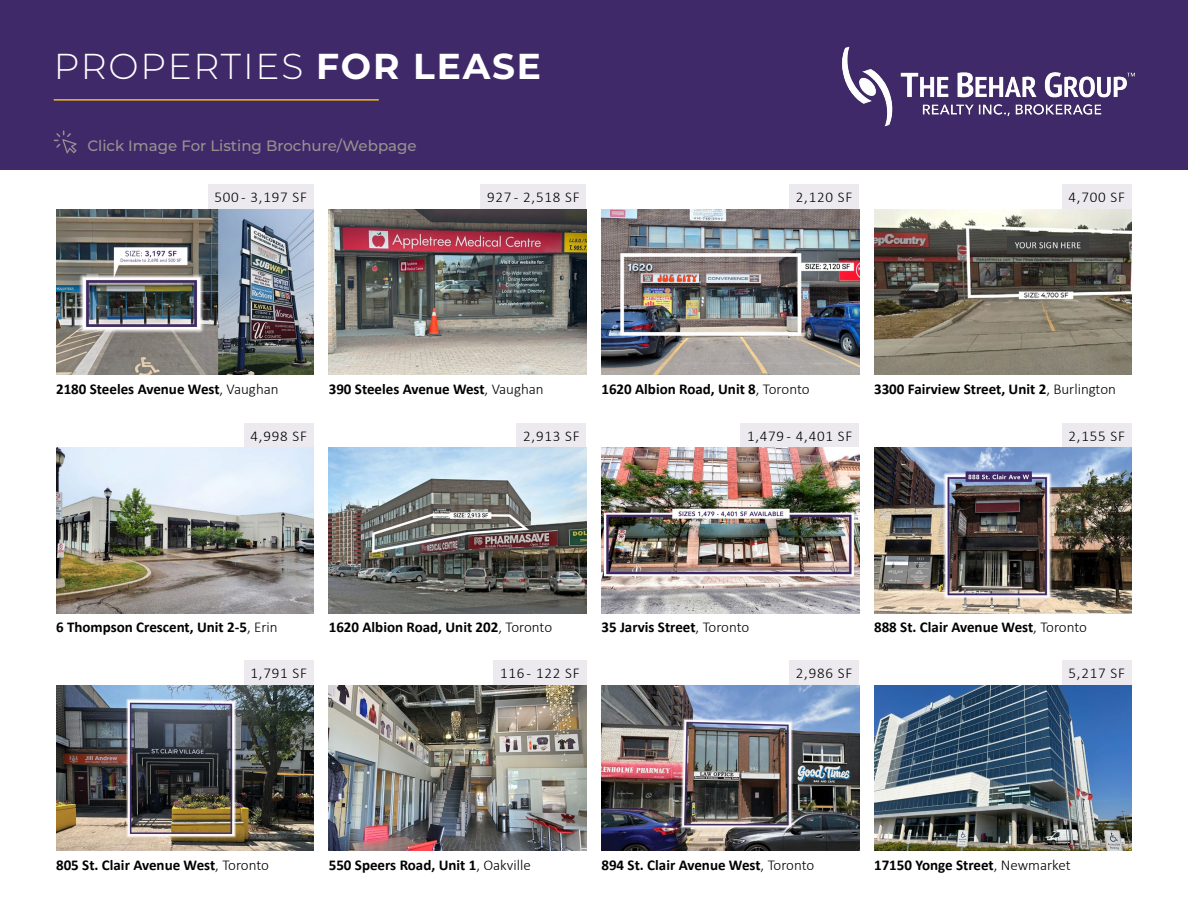
<style>
.page{position:relative;width:1188px;height:918px;background:#fff}
.page>*{position:absolute;margin:0;border:0;box-sizing:border-box;transform-origin:0 0}
.t1{font:300 36px "Montserrat";letter-spacing:.05em;color:#fff}
.t2{font:700 15px "Calibri";color:#000}
.t3{font:300 15px "Calibri";letter-spacing:.05em;color:#000}
.t4{font:500 15px "Montserrat";color:#989190}
.s1{font-weight:700}
.s2{font-weight:300}
</style>
<div class="page">
<div style="left:0;top:0;width:1188px;height:170px;background:#402969"></div>
<svg style="left:54px;top:130px;width:23px;height:24px"></svg>
<img style="left:842px;top:46px;width:293px;height:81px">
<hr style="left:54px;top:99px;width:325px;height:2px;background:#f1be18">
<div style="left:208px;top:184px;width:106px;height:25px;background:#edeaef"></div>
<div style="left:481px;top:184px;width:105px;height:25px;background:#edeaef"></div>
<div style="left:789px;top:184px;width:70px;height:25px;background:#edeaef"></div>
<div style="left:1062px;top:184px;width:70px;height:25px;background:#edeaef"></div>
<div style="left:244px;top:423px;width:70px;height:24px;background:#edeaef"></div>
<div style="left:516px;top:423px;width:70px;height:24px;background:#edeaef"></div>
<div style="left:740px;top:423px;width:119px;height:24px;background:#edeaef"></div>
<div style="left:1062px;top:423px;width:70px;height:24px;background:#edeaef"></div>
<div style="left:244px;top:660px;width:70px;height:25px;background:#edeaef"></div>
<div style="left:493px;top:660px;width:93px;height:25px;background:#edeaef"></div>
<div style="left:789px;top:660px;width:70px;height:25px;background:#edeaef"></div>
<div style="left:1062px;top:660px;width:70px;height:25px;background:#edeaef"></div>
<img style="left:56px;top:209px;width:258px;height:166px">
<img style="left:329px;top:209px;width:257px;height:166px">
<img style="left:601px;top:209px;width:258px;height:166px">
<img style="left:874px;top:209px;width:258px;height:166px">
<img style="left:56px;top:448px;width:258px;height:165px">
<img style="left:329px;top:448px;width:257px;height:165px">
<img style="left:601px;top:448px;width:258px;height:165px">
<img style="left:874px;top:448px;width:258px;height:165px">
<img style="left:56px;top:685px;width:258px;height:166px">
<img style="left:329px;top:685px;width:257px;height:166px">
<img style="left:601px;top:685px;width:258px;height:166px">
<img style="left:874px;top:685px;width:258px;height:166px">
<h1 class="t1" style="left:54px;top:42px;width:489px">PROPERTIES <span class="s1">FOR LEASE</span></h1>
<p class="t4" style="left:87px;top:135px;width:331px">Click Image For Listing Brochure/Webpage</p>
<p class="t3" style="left:215px;top:188px;width:94px">500 - 3,197 SF</p>
<p class="t3" style="left:487px;top:188px;width:94px">927 - 2,518 SF</p>
<p class="t3" style="left:796px;top:188px;width:58px">2,120 SF</p>
<p class="t3" style="left:1069px;top:188px;width:58px">4,700 SF</p>
<p class="t2" style="left:56px;top:378px;width:224px">2180 Steeles Avenue West<span class="s2">, Vaughan</span></p>
<p class="t2" style="left:329px;top:378px;width:217px">390 Steeles Avenue West<span class="s2">, Vaughan</span></p>
<p class="t2" style="left:601px;top:378px;width:210px">1620 Albion Road, Unit 8<span class="s2">, Toronto</span></p>
<p class="t2" style="left:874px;top:378px;width:243px">3300 Fairview Street, Unit 2<span class="s2">, Burlington</span></p>
<p class="t3" style="left:251px;top:426px;width:58px">4,998 SF</p>
<p class="t3" style="left:523px;top:426px;width:58px">2,913 SF</p>
<p class="t3" style="left:747px;top:426px;width:107px">1,479 - 4,401 SF</p>
<p class="t3" style="left:1069px;top:426px;width:58px">2,155 SF</p>
<p class="t2" style="left:56px;top:616px;width:223px">6 Thompson Crescent, Unit 2-5<span class="s2">, Erin</span></p>
<p class="t2" style="left:329px;top:616px;width:225px">1620 Albion Road, Unit 202<span class="s2">, Toronto</span></p>
<p class="t2" style="left:601px;top:616px;width:149px">35 Jarvis Street<span class="s2">, Toronto</span></p>
<p class="t2" style="left:874px;top:616px;width:214px">888 St. Clair Avenue West<span class="s2">, Toronto</span></p>
<p class="t3" style="left:251px;top:664px;width:58px">1,791 SF</p>
<p class="t3" style="left:500px;top:664px;width:81px">116 - 122 SF</p>
<p class="t3" style="left:796px;top:664px;width:58px">2,986 SF</p>
<p class="t3" style="left:1069px;top:664px;width:58px">5,217 SF</p>
<p class="t2" style="left:56px;top:854px;width:214px">805 St. Clair Avenue West<span class="s2">, Toronto</span></p>
<p class="t2" style="left:329px;top:854px;width:204px">550 Speers Road, Unit 1<span class="s2">, Oakville</span></p>
<p class="t2" style="left:601px;top:854px;width:214px">894 St. Clair Avenue West<span class="s2">, Toronto</span></p>
<p class="t2" style="left:874px;top:854px;width:198px">17150 Yonge Street<span class="s2">, Newmarket</span></p>
</div>
